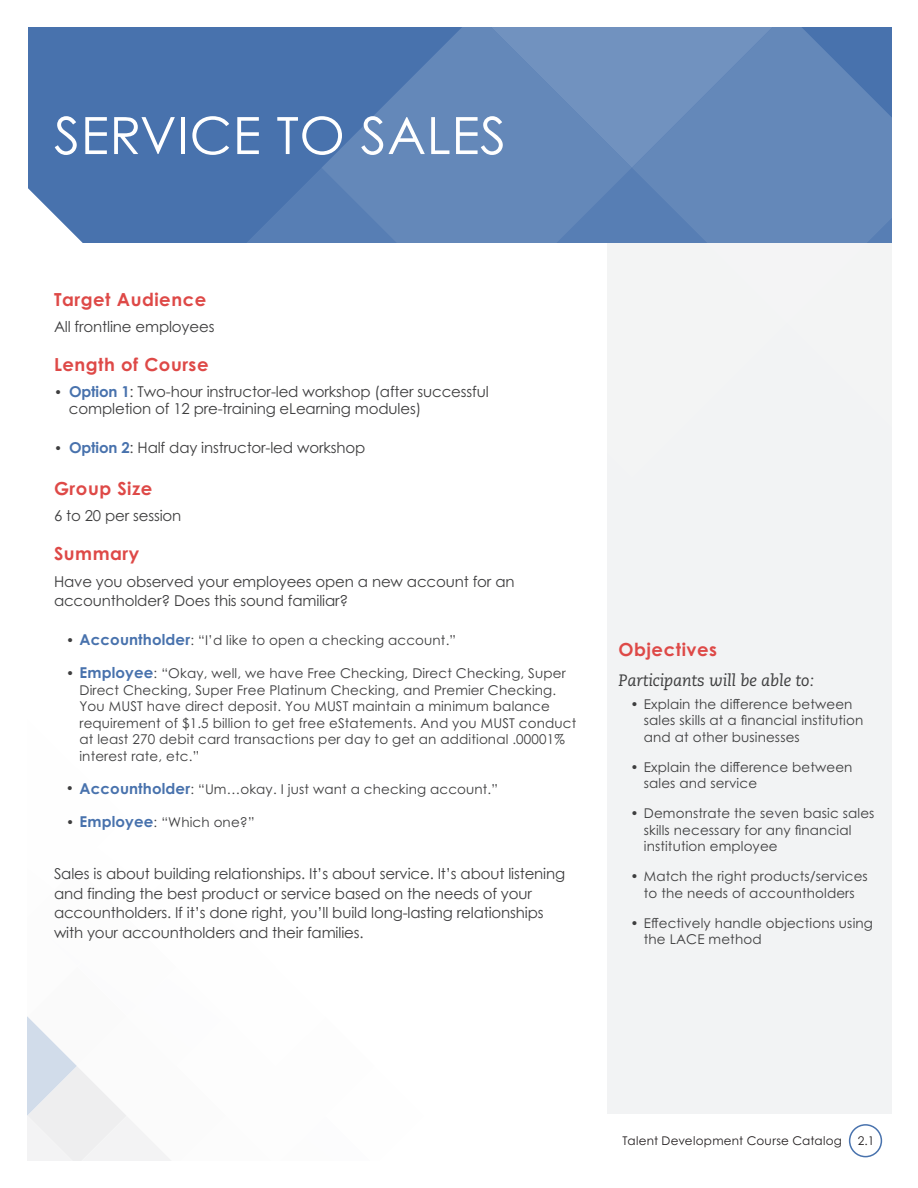
<style>
.page{position:relative;width:918px;height:1188px;background:#fff}
.page>*{position:absolute;margin:0;border:0;box-sizing:border-box;transform-origin:0 0}
.t1{font:51.45px "Century Gothic Pro";letter-spacing:.01em;color:#fff}
.t2{font:700 18px "Century Gothic Pro";letter-spacing:.03em;color:#de4947}
.t3{font:italic 16.5px "Caecilia";letter-spacing:-.01em;color:#3e3e3f}
.t4{font:15px/17.7px "Century Gothic Pro";letter-spacing:-.01em;color:#3e3e3f}
.t5{font:15px/19.5px "Century Gothic";letter-spacing:-.01em;color:#3e3e3f}
.t6{font:13.5px/16.5px "Century Gothic Pro";letter-spacing:.01em;color:#3e3e3f}
.t7{font:12px "Century Gothic Pro";letter-spacing:.02em;color:#231f20}
.s1{font-size:13.5px}
.s2{font-weight:700;color:#4872ad}
.s3{font-family:"Century Gothic"}
.s4{font-weight:700;font-size:15px;color:#4872ad}
</style>
<div class="page">
<div style="left:607px;top:191px;width:285px;height:923px;background:#f2f3f4"></div>
<svg style="left:27px;top:1016px;width:144px;height:145px"></svg>
<div style="left:28px;top:27px;width:864px;height:216px;background:#4872ad"></div>
<svg style="left:28px;top:188px;width:55px;height:55px"></svg>
<div style="left:849px;top:1124px;width:33px;height:33px;border:2px solid #4872ad;border-radius:50%"></div>
<svg style="left:322px;top:27px;width:155px;height:141px;fill:#6488b9"></svg>
<svg style="left:247px;top:168px;width:230px;height:75px;fill:#6488b9"></svg>
<svg style="left:477px;top:27px;width:415px;height:216px;background:#6488b9"></svg>
<h1 class="t1" style="left:54px;top:104px;width:454px">SERVICE TO SALES</h1>
<h2 class="t2" style="left:54px;top:288px;width:154px">Target Audience</h2>
<p class="t4" style="left:54px;top:318px;width:162px">All frontline employees</p>
<h2 class="t2" style="left:54px;top:354px;width:156px">Length of Course</h2>
<p class="t4" style="left:69px;top:382px;width:421px;text-indent:-15px"><span class="s1">•</span> <span class="s2">Option 1</span>: Two-hour instructor-led <span class="s3">w</span>orkshop (after successful completion of 12 pre-training eLearning modules)</p>
<p class="t4" style="left:54px;top:439px;width:313px"><span class="s1">•</span> <span class="s2">Option 2</span>: Half <span class="s3">d</span>ay instructor-led workshop</p>
<h2 class="t2" style="left:54px;top:477px;width:100px">Group Size</h2>
<p class="t4" style="left:54px;top:507px;width:129px">6 to 20 per session</p>
<h2 class="t2" style="left:54px;top:543px;width:87px">Summary</h2>
<p class="t4" style="left:54px;top:571px;width:462px;line-height:19.5px">Have you observed your employees open a new account for an accountholder? Does this sound familiar?</p>
<p class="t6" style="left:66px;top:632px;width:392px">• <span class="s4">Accountholder</span>: “I’d like to open a checking account.”</p>
<p class="t6" style="left:79px;top:665px;width:498px;text-indent:-13px">• <span class="s4">Employee</span>: “Okay, well, we have Free Checking, Direct Checking, Super Direct Checking, Super Free Platinum Checking, and Premier Checking.<br>You MUST have direct deposit. You MUST maintain a minimum balance requirement of $1.5 billion to get free eStatements. And you MUST conduct at least 270 debit card transactions per day to get an additional .00001% interest rate, etc.”</p>
<p class="t6" style="left:66px;top:780px;width:434px">• <span class="s4">Accountholder</span>: “Um…okay. I just want a checking account.”</p>
<p class="t6" style="left:66px;top:813px;width:190px">• <span class="s4">Employee</span>: “Which one?”</p>
<p class="t5" style="left:54px;top:864px;width:513px">Sales is about building relationships. It’s about service. It’s about listening and finding the best product or service based on the needs of your accountholders. If it’s done right, you’ll build long-lasting relationships with your accountholders and their families.</p>
<h2 class="t2" style="left:618px;top:638px;width:100px">Objectives</h2>
<p class="t3" style="left:618px;top:670px;width:197px">Participants will be able to:</p>
<p class="t6" style="left:644px;top:696px;width:221px;text-indent:-14px">• Explain the difference between sales skills at a financial institution and at other businesses</p>
<p class="t6" style="left:644px;top:759px;width:210px;text-indent:-14px">• Explain the difference between sales and service</p>
<p class="t6" style="left:644px;top:805px;width:232px;text-indent:-14px">• Demonstrate the seven basic sales skills necessary for any financial institution employee</p>
<p class="t6" style="left:630px;top:868px;width:239px;text-align:center">• Match the right products/services to the needs of accountholders</p>
<p class="t6" style="left:644px;top:914px;width:231px;text-indent:-14px">• Effectively handle objections using the LACE method</p>
<p class="t7" style="left:623px;top:1133px;width:221px">Talent Development Course Catalog</p>
<p class="t7" style="left:858px;top:1133px;width:18px">2.1</p>
</div>
